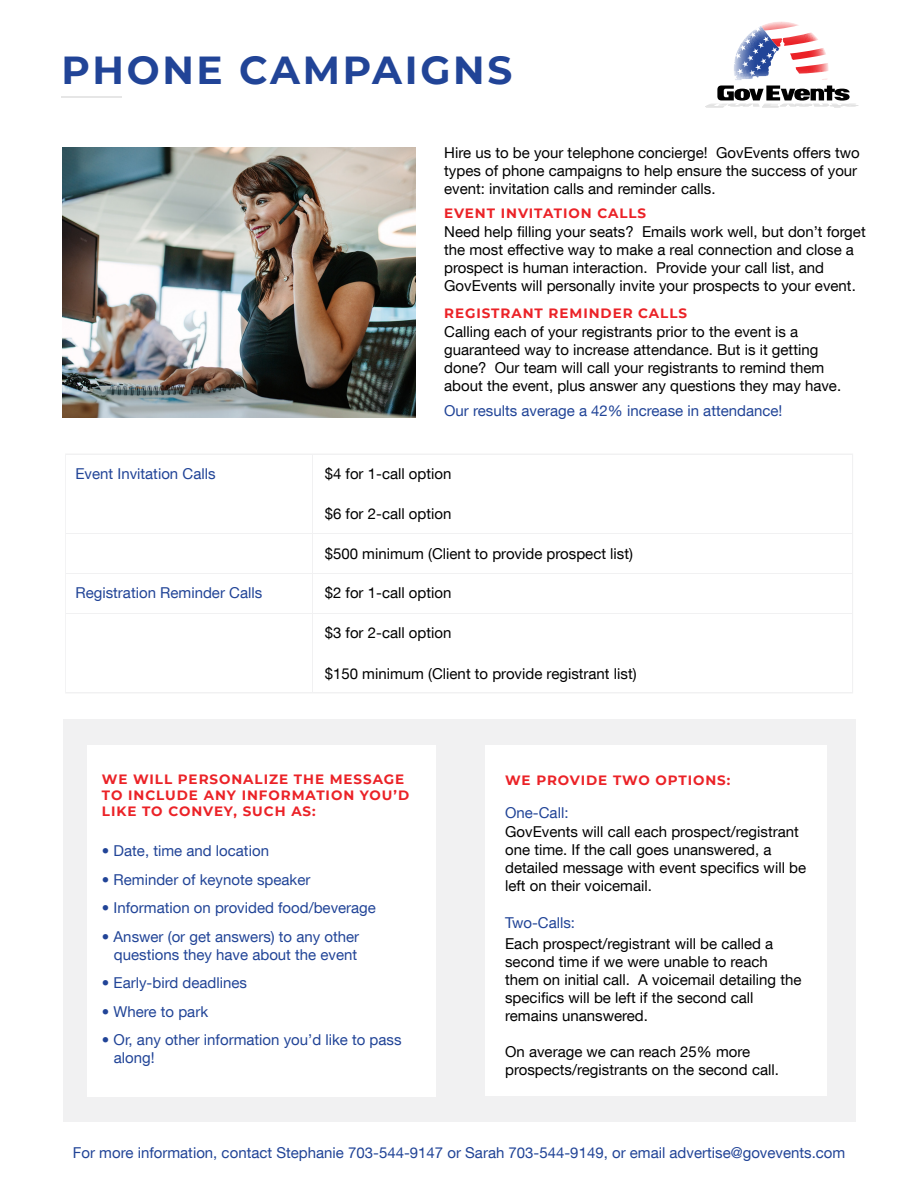
<style>
.page{position:relative;width:920px;height:1190px;background:#fff}
.page>*{position:absolute;margin:0;border:0;box-sizing:border-box;transform-origin:0 0}
.t1{font:700 39px "Montserrat";letter-spacing:.07em;color:#214497}
.t2{font:15px/18px "Helvetica Neue LT Com";color:#000}
.t3{font:15px/18px "Helvetica Neue LT Com";color:#214497;text-align:right}
.t4{font:700 13.5px/16.2px "Montserrat";letter-spacing:.07em;color:#eb2227}
</style>
<div class="page">
<div style="left:63px;top:719px;width:792px;height:402px;background:#f1f1f2"></div>
<div style="left:485px;top:745px;width:341px;height:351px;background:#fff"></div>
<div style="left:87px;top:745px;width:348px;height:351px;background:#fff"></div>
<hr style="left:62px;top:96px;width:60px;height:2px;background:#000">
<svg style="left:705px;top:21px;width:153px;height:86px"></svg>
<svg style="left:65px;top:454px;width:788px;height:239px;fill:#f3f3f4"></svg>
<div style="left:67px;top:455px;width:245px;height:38px;background:#fff"></div>
<div style="left:313px;top:455px;width:423px;height:38px;background:#fff"></div>
<div style="left:719px;top:455px;width:132px;height:38px;background:#fff"></div>
<div style="left:67px;top:495px;width:245px;height:38px;background:#fff"></div>
<div style="left:313px;top:495px;width:423px;height:38px;background:#fff"></div>
<div style="left:719px;top:495px;width:132px;height:38px;background:#fff"></div>
<div style="left:67px;top:534px;width:245px;height:39px;background:#fff"></div>
<div style="left:313px;top:534px;width:423px;height:39px;background:#fff"></div>
<div style="left:719px;top:534px;width:132px;height:39px;background:#fff"></div>
<div style="left:67px;top:574px;width:245px;height:38px;background:#fff"></div>
<div style="left:313px;top:574px;width:423px;height:38px;background:#fff"></div>
<div style="left:719px;top:574px;width:132px;height:38px;background:#fff"></div>
<div style="left:67px;top:614px;width:245px;height:38px;background:#fff"></div>
<div style="left:313px;top:614px;width:423px;height:38px;background:#fff"></div>
<div style="left:719px;top:614px;width:132px;height:38px;background:#fff"></div>
<div style="left:67px;top:654px;width:245px;height:38px;background:#fff"></div>
<div style="left:313px;top:654px;width:423px;height:38px;background:#fff"></div>
<div style="left:719px;top:654px;width:132px;height:38px;background:#fff"></div>
<img style="left:62px;top:147px;width:353px;height:270px">
<h1 class="t1" style="left:61px;top:42px;width:452px">PHONE CAMPAIGNS</h1>
<p class="t2" style="left:444px;top:143px;width:417px">Hire us to be your telephone concierge! GovEvents offers two types of phone campaigns to help ensure the success of your event: invitation calls and reminder calls.</p>
<p class="t4" style="left:444px;top:205px;width:203px">EVENT INVITATION CALLS</p>
<p class="t2" style="left:444px;top:222px;width:423px">Need help filling your seats? Emails work well, but don’t forget the most effective way to make a real connection and close a prospect is human interaction. Provide your call list, and GovEvents will personally invite your prospects to your event.</p>
<p class="t4" style="left:444px;top:304px;width:244px">REGISTRANT REMINDER CALLS</p>
<p class="t2" style="left:444px;top:322px;width:398px">Calling each of your registrants prior to the event is a guaranteed way to increase attendance. But is it getting done? Our team will call your registrants to remind them about the event, plus answer any questions they may have.</p>
<p class="t3" style="left:444px;top:401px;width:340px">Our results average a 42% increase in attendance!</p>
<p class="t3" style="left:75px;top:464px;width:142px">Event Invitation Calls</p>
<p class="t2" style="left:325px;top:464px;width:128px">$4 for 1-call option</p>
<p class="t2" style="left:325px;top:504px;width:128px">$6 for 2-call option</p>
<p class="t2" style="left:325px;top:544px;width:310px">$500 minimum (Client to provide prospect list)</p>
<p class="t3" style="left:75px;top:583px;width:188px">Registration Reminder Calls</p>
<p class="t2" style="left:325px;top:583px;width:128px">$2 for 1-call option</p>
<p class="t2" style="left:325px;top:623px;width:128px">$3 for 2-call option</p>
<p class="t2" style="left:325px;top:664px;width:313px">$150 minimum (Client to provide registrant list)</p>
<p class="t4" style="left:102px;top:770px;width:309px">WE WILL PERSONALIZE THE MESSAGE<br>TO INCLUDE ANY INFORMATION YOU’D<br>LIKE TO CONVEY, SUCH AS:</p>
<p class="t3" style="left:102px;top:841px;width:168px">• Date, time and location</p>
<p class="t3" style="left:102px;top:869px;width:210px">• Reminder of keynote speaker</p>
<p class="t3" style="left:102px;top:898px;width:275px">• Information on provided food/beverage</p>
<p class="t3" style="left:102px;top:926px;width:259px">• Answer (or get answers) to any other questions they have about the event</p>
<p class="t3" style="left:102px;top:973px;width:147px">• Early-bird deadlines</p>
<p class="t3" style="left:102px;top:1001px;width:108px">• Where to park</p>
<p class="t3" style="left:114px;top:1030px;width:289px;text-align:left;text-indent:-12px">• Or, any other information you’d like to pass along!</p>
<p class="t4" style="left:505px;top:771px;width:227px">WE PROVIDE TWO OPTIONS:</p>
<p class="t3" style="left:505px;top:803px;width:65px">One-Call:</p>
<p class="t2" style="left:505px;top:822px;width:302px">GovEvents will call each prospect/registrant one time. If the call goes unanswered, a detailed message with event specifics will be left on their voicemail.</p>
<p class="t3" style="left:505px;top:913px;width:71px">Two-Calls:</p>
<p class="t2" style="left:505px;top:934px;width:298px">Each prospect/registrant will be called a second time if we were unable to reach them on initial call. A voicemail detailing the specifics will be left if the second call remains unanswered.</p>
<p class="t2" style="left:505px;top:1042px;width:275px">On average we can reach 25% more prospects/registrants on the second call.</p>
<p class="t3" style="left:73px;top:1143px;width:773px">For more information, contact Stephanie 703-544-9147 or Sarah 703-544-9149, or email advertise@govevents.com</p>
</div>
